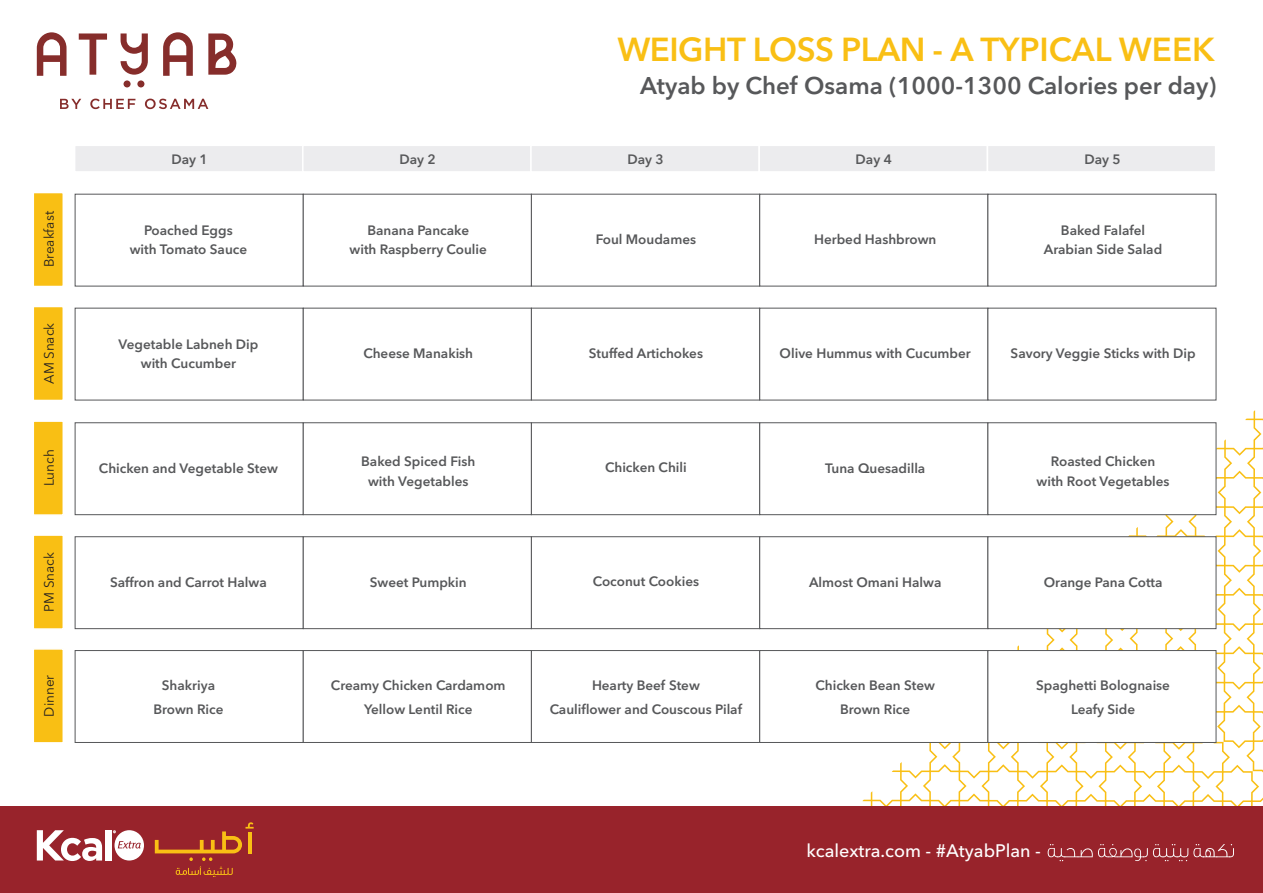
<style>
.page{position:relative;width:1263px;height:893px;background:#fff}
.page>*{position:absolute;margin:0;border:0;box-sizing:border-box;transform-origin:0 0}
.t1{font:600 33px "Avenir Next LT Pro";letter-spacing:-.015em;color:#f9bf14}
.t2{font:600 24px "Avenir Next LT Pro";color:#57585a}
.t3{font:500 18px "Avenir Next LT Pro";color:#fff}
.t4{font:600 13.5px/19.5px "Avenir Next LT Pro";color:#57585a;text-align:center}
.t5{font:13.5px "Avenir Next LT Pro";color:#231f20}
</style>
<div class="page">
<div style="left:33px;top:192px;width:31px;height:95px;background:#f9bf14;border:2px solid #fff"></div>
<div style="left:33px;top:420px;width:31px;height:96px;background:#f9bf14;border:2px solid #fff"></div>
<div style="left:33px;top:306px;width:31px;height:95px;background:#f9bf14;border:2px solid #fff"></div>
<div style="left:33px;top:534px;width:31px;height:96px;background:#f9bf14;border:2px solid #fff"></div>
<div style="left:33px;top:648px;width:31px;height:96px;background:#f9bf14;border:2px solid #fff"></div>
<div style="left:74px;top:145px;width:230px;height:28px;background:#ececee;border:2px solid #fff"></div>
<div style="left:302px;top:145px;width:230px;height:28px;background:#ececee;border:2px solid #fff"></div>
<div style="left:530px;top:145px;width:230px;height:28px;background:#ececee;border:2px solid #fff"></div>
<div style="left:758px;top:145px;width:230px;height:28px;background:#ececee;border:2px solid #fff"></div>
<div style="left:987px;top:145px;width:229px;height:28px;background:#ececee;border:2px solid #fff"></div>
<div style="left:0;top:806px;width:1263px;height:87px;background:#98232b"></div>
<div style="left:75px;top:194px;width:229px;height:92px;background:#fff;border:1px solid #57585a"></div>
<div style="left:75px;top:422px;width:229px;height:93px;background:#fff;border:1px solid #57585a"></div>
<div style="left:75px;top:308px;width:229px;height:92px;background:#fff;border:1px solid #57585a"></div>
<div style="left:75px;top:536px;width:229px;height:93px;background:#fff;border:1px solid #57585a"></div>
<div style="left:75px;top:650px;width:229px;height:93px;background:#fff;border:1px solid #57585a"></div>
<div style="left:303px;top:194px;width:229px;height:92px;background:#fff;border:1px solid #57585a"></div>
<div style="left:303px;top:422px;width:229px;height:93px;background:#fff;border:1px solid #57585a"></div>
<div style="left:303px;top:308px;width:229px;height:92px;background:#fff;border:1px solid #57585a"></div>
<div style="left:303px;top:536px;width:229px;height:93px;background:#fff;border:1px solid #57585a"></div>
<div style="left:303px;top:650px;width:229px;height:93px;background:#fff;border:1px solid #57585a"></div>
<div style="left:531px;top:194px;width:229px;height:92px;background:#fff;border:1px solid #57585a"></div>
<div style="left:531px;top:422px;width:229px;height:93px;background:#fff;border:1px solid #57585a"></div>
<div style="left:531px;top:308px;width:229px;height:92px;background:#fff;border:1px solid #57585a"></div>
<div style="left:531px;top:536px;width:229px;height:93px;background:#fff;border:1px solid #57585a"></div>
<div style="left:531px;top:650px;width:229px;height:93px;background:#fff;border:1px solid #57585a"></div>
<div style="left:759px;top:194px;width:229px;height:92px;background:#fff;border:1px solid #57585a"></div>
<div style="left:759px;top:422px;width:229px;height:93px;background:#fff;border:1px solid #57585a"></div>
<div style="left:759px;top:308px;width:229px;height:92px;background:#fff;border:1px solid #57585a"></div>
<div style="left:759px;top:536px;width:229px;height:93px;background:#fff;border:1px solid #57585a"></div>
<div style="left:759px;top:650px;width:229px;height:93px;background:#fff;border:1px solid #57585a"></div>
<div style="left:987px;top:194px;width:229px;height:92px;background:#fff;border:1px solid #57585a"></div>
<div style="left:987px;top:308px;width:229px;height:92px;background:#fff;border:1px solid #57585a"></div>
<svg style="left:37px;top:32px;width:30px;height:44px"></svg>
<svg style="left:163px;top:32px;width:30px;height:44px"></svg>
<svg style="left:60px;top:99px;width:21px;height:10px"></svg>
<svg style="left:90px;top:99px;width:45px;height:10px"></svg>
<svg style="left:145px;top:99px;width:63px;height:10px"></svg>
<svg style="left:79px;top:33px;width:28px;height:42px"></svg>
<svg style="left:208px;top:33px;width:29px;height:42px"></svg>
<svg style="left:121px;top:33px;width:27px;height:42px"></svg>
<div style="left:124px;top:80px;width:7px;height:7px;background:#862d2b;border-radius:50%"></div>
<div style="left:137px;top:80px;width:7px;height:7px;background:#862d2b;border-radius:50%"></div>
<svg style="left:155px;top:822px;width:99px;height:55px"></svg>
<div style="left:105px;top:830px;width:6px;height:30px;background:#fff"></div>
<svg style="left:37px;top:830px;width:65px;height:31px"></svg>
<svg style="left:113px;top:830px;width:31px;height:30px"></svg>
<svg style="left:835px;top:410px;width:428px;height:452px"></svg>
<p class="t5" style="left:41px;top:267px;width:58px;rotate:-90deg">Breakfast</p>
<p class="t5" style="left:41px;top:384px;width:63px;rotate:-90deg">AM Snack</p>
<p class="t5" style="left:41px;top:486px;width:39px;rotate:-90deg">Lunch</p>
<p class="t5" style="left:41px;top:612px;width:61px;rotate:-90deg">PM Snack</p>
<p class="t5" style="left:41px;top:717px;width:43px;rotate:-90deg">Dinner</p>
<p class="t4" style="left:171px;top:149px;width:38px">Day 1</p>
<p class="t4" style="left:130px;top:220px;width:119px">Poached Eggs with Tomato Sauce</p>
<p class="t4" style="left:119px;top:334px;width:141px">Vegetable Labneh Dip with Cucumber</p>
<p class="t4" style="left:99px;top:458px;width:181px">Chicken and Vegetable Stew</p>
<p class="t4" style="left:110px;top:572px;width:158px">Saffron and Carrot Halwa</p>
<p class="t4" style="left:153px;top:673px;width:72px;line-height:24px">Shakriya<br>Brown Rice</p>
<h1 class="t1" style="left:617px;top:29px;width:599px">WEIGHT LOSS PLAN A- TYPICAL WEEK</h1>
<h2 class="t2" style="left:640px;top:71px;width:578px">Atyab by Chef Osama (1000-1300 Calories per day(</h2>
<p class="t4" style="left:399px;top:149px;width:38px">Day 2</p>
<p class="t4" style="left:627px;top:149px;width:38px">Day 3</p>
<p class="t4" style="left:856px;top:149px;width:38px">Day 4</p>
<p class="t4" style="left:1084px;top:149px;width:38px">Day 5</p>
<p class="t4" style="left:350px;top:220px;width:139px">Banana Pancake<br>with Raspberry Coulie</p>
<p class="t4" style="left:596px;top:229px;width:102px">Foul Moudames</p>
<p class="t4" style="left:814px;top:229px;width:124px">Herbed Hashbrown</p>
<p class="t4" style="left:1044px;top:220px;width:120px">Baked Falafel<br>Arabian Side Salad</p>
<p class="t4" style="left:363px;top:343px;width:111px">Cheese Manakish</p>
<p class="t4" style="left:589px;top:343px;width:116px">Stuffed Artichokes</p>
<p class="t4" style="left:780px;top:343px;width:193px">Olive Hummus with Cucumber</p>
<p class="t4" style="left:1010px;top:343px;width:187px">Savory Veggie Sticks with Dip</p>
<p class="t4" style="left:361px;top:452px;width:116px">Baked Spiced Fish with Vegetables</p>
<p class="t4" style="left:605px;top:458px;width:83px">Chicken Chili</p>
<p class="t4" style="left:825px;top:458px;width:102px">Tuna Quesadilla</p>
<p class="t4" style="left:1036px;top:452px;width:135px">Roasted Chicken with Root Vegetables</p>
<p class="t4" style="left:370px;top:572px;width:98px">Sweet Pumpkin</p>
<p class="t4" style="left:593px;top:572px;width:108px">Coconut Cookies</p>
<p class="t4" style="left:809px;top:572px;width:134px">Almost Omani Halwa</p>
<p class="t4" style="left:1044px;top:572px;width:120px">Orange Pana Cotta</p>
<p class="t4" style="left:331px;top:673px;width:176px;line-height:24px">Creamy Chicken Cardamom<br>Yellow Lentil Rice</p>
<p class="t4" style="left:550px;top:673px;width:194px;line-height:24px">Hearty Beef Stew<br>Cauliflower and Couscous Pilaf</p>
<p class="t4" style="left:815px;top:673px;width:121px;line-height:24px">Chicken Bean Stew<br>Brown Rice</p>
<p class="t4" style="left:1036px;top:673px;width:135px;line-height:24px">Spaghetti Bolognaise<br>Leafy Side</p>
<h3 class="t3" style="left:806px;top:839px;width:236px">kcalextra.com #- AtyabPlan -</h3>
</div>
